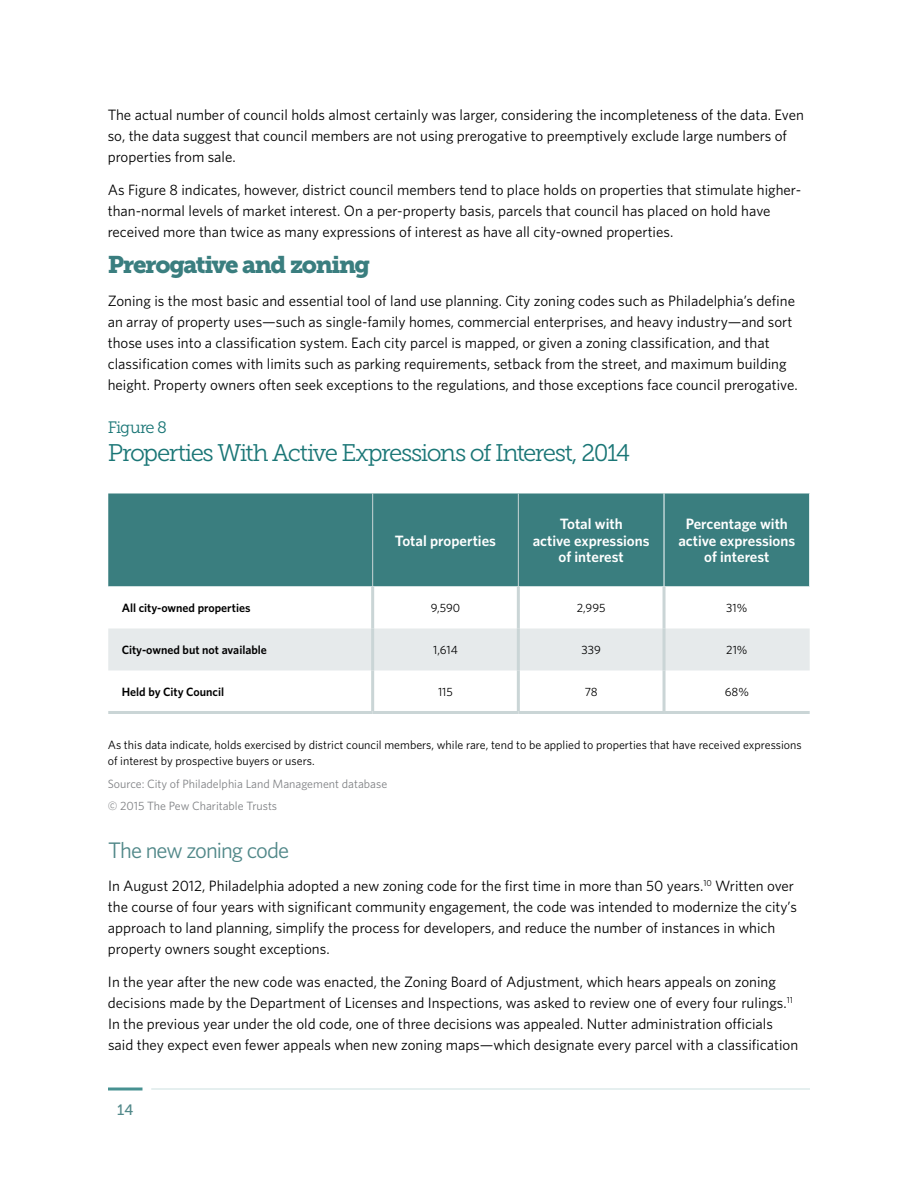
<style>
.page{position:relative;width:918px;height:1188px;background:#fff}
.page>*{position:absolute;margin:0;border:0;box-sizing:border-box;transform-origin:0 0}
.t1{font:24px "Museo Slab 300";letter-spacing:-.06em;color:#1a7676}
.t2{font:24px "Museo Slab 900";letter-spacing:-.055em;color:#3a7e7f}
.t3{font:22.5px "Whitney";letter-spacing:-.04em;color:#518889}
.t4{font:16.5px "Museo Slab 300";letter-spacing:-.055em;color:#1a7676}
.t5{font:15px/21px "Whitney";color:#000}
.t6{font:600 15px/16.5px "Whitney";color:#fff;text-align:center}
.t7{font:15px "Museo Slab 500";color:#518889}
.t8{font:12px/16.5px "Whitney";color:#000}
.t9{font:12px/22.5px "Whitney";color:#808285}
.t10{font:600 12px "Whitney";color:#000}
</style>
<div class="page">
<hr style="left:151px;top:1088px;width:659px;height:2px;background:#1a7676">
<hr style="left:108px;top:1088px;width:34px;height:2px;background:#1a7676">
<div style="left:108px;top:493px;width:701px;height:93px;background:#3a7e7f"></div>
<svg style="left:108px;top:586px;width:702px;height:125px"></svg>
<div style="left:108px;top:628px;width:702px;height:42px;background:#e6eaeb"></div>
<hr style="left:664px;top:493px;width:1px;height:93px;background:#fff">
<hr style="left:372px;top:493px;width:1px;height:93px;background:#cad5d6">
<hr style="left:518px;top:493px;width:1px;height:93px;background:#cad5d6">
<hr style="left:371px;top:586px;width:3px;height:42px;background:#cad5d6">
<hr style="left:517px;top:586px;width:3px;height:42px;background:#cad5d6">
<hr style="left:663px;top:586px;width:3px;height:42px;background:#cad5d6">
<hr style="left:371px;top:628px;width:3px;height:42px;background:#cad5d6">
<hr style="left:517px;top:628px;width:3px;height:42px;background:#cad5d6">
<hr style="left:663px;top:628px;width:3px;height:42px;background:#cad5d6">
<hr style="left:371px;top:670px;width:3px;height:41px;background:#cad5d6">
<hr style="left:517px;top:670px;width:3px;height:41px;background:#cad5d6">
<hr style="left:663px;top:670px;width:3px;height:41px;background:#cad5d6">
<hr style="left:108px;top:711px;width:265px;height:3px;background:#cad5d6">
<hr style="left:373px;top:711px;width:145px;height:3px;background:#cad5d6">
<hr style="left:518px;top:711px;width:146px;height:3px;background:#cad5d6">
<hr style="left:664px;top:711px;width:146px;height:3px;background:#cad5d6">
<p class="t5" style="left:108px;top:104px;width:698px">The actual number of council holds almost certainly was larger, considering the incompleteness of the data. Even so, the data suggest that council members are not using prerogative to preemptively exclude large numbers of properties from sale.</p>
<p class="t5" style="left:108px;top:179px;width:695px">As Figure 8 indicates, however, district council members tend to place holds on properties that stimulate higher&shy;than-normal levels of market interest. On a per-property basis, parcels that council has placed on hold have received more than twice as many expressions of interest as have all city-owned properties.</p>
<h1 class="t2" style="left:108px;top:251px;width:264px">Prerogative and zoning</h1>
<p class="t5" style="left:108px;top:290px;width:691px">Zoning is the most basic and essential tool of land use planning. City zoning codes such as Philadelphia’s define an array of property uses—such as single-family homes, commercial enterprises, and heavy industry—and sort those uses into a classification system. Each city parcel is mapped, or given a zoning classification, and that classification comes with limits such as parking requirements, setback from the street, and maximum building height. Property owners often seek exceptions to the regulations, and those exceptions face council prerogative.</p>
<p class="t4" style="left:108px;top:418px;width:61px">Figure 8</p>
<h1 class="t1" style="left:108px;top:440px;width:524px">Properties With Active Expressions of Interest, 2014</h1>
<p class="t6" style="left:395px;top:532px;width:103px">Total properties</p>
<p class="t6" style="left:533px;top:516px;width:118px">Total with<br>active expressions of interest</p>
<p class="t6" style="left:678px;top:516px;width:118px">Percentage with active expressions of interest</p>
<p class="t10" style="left:122px;top:600px;width:130px">All city-owned properties</p>
<p class="t8" style="left:431px;top:600px;width:31px">9,590</p>
<p class="t8" style="left:577px;top:600px;width:30px">2,995</p>
<p class="t8" style="left:726px;top:600px;width:23px">31%</p>
<p class="t10" style="left:122px;top:642px;width:147px">City-owned but not available</p>
<p class="t8" style="left:433px;top:642px;width:26px">1,614</p>
<p class="t8" style="left:582px;top:642px;width:21px">339</p>
<p class="t8" style="left:726px;top:642px;width:23px">21%</p>
<p class="t10" style="left:122px;top:684px;width:104px">Held by City Council</p>
<p class="t8" style="left:438px;top:684px;width:16px">115</p>
<p class="t8" style="left:585px;top:684px;width:15px">78</p>
<p class="t8" style="left:725px;top:684px;width:26px">68%</p>
<p class="t8" style="left:108px;top:736px;width:696px">As this data indicate, holds exercised by district council members, while rare, tend to be applied to properties that have received expressions of interest by prospective buyers or users.</p>
<p class="t9" style="left:108px;top:772px;width:281px">Source: City of Philadelphia Land Management database © 2015 The Pew Charitable Trusts</p>
<h2 class="t3" style="left:108px;top:836px;width:183px">The new zoning code</h2>
<p class="t5" style="left:108px;top:875px;width:690px">In August 2012, Philadelphia adopted a new zoning code for the first time in more than 50 years.<sup>10</sup> Written over the course of four years with significant community engagement, the code was intended to modernize the city’s approach to land planning, simplify the process for developers, and reduce the number of instances in which property owners sought exceptions.</p>
<p class="t5" style="left:108px;top:971px;width:692px">In the year after the new code was enacted, the Zoning Board of Adjustment, which hears appeals on zoning decisions made by the Department of Licenses and Inspections, was asked to review one of every four rulings.<sup>11<br></sup>In the previous year under the old code, one of three decisions was appealed. Nutter administration officials said they expect even fewer appeals when new zoning maps—which designate every parcel with a classification</p>
<p class="t7" style="left:117px;top:1101px;width:18px">14</p>
</div>
